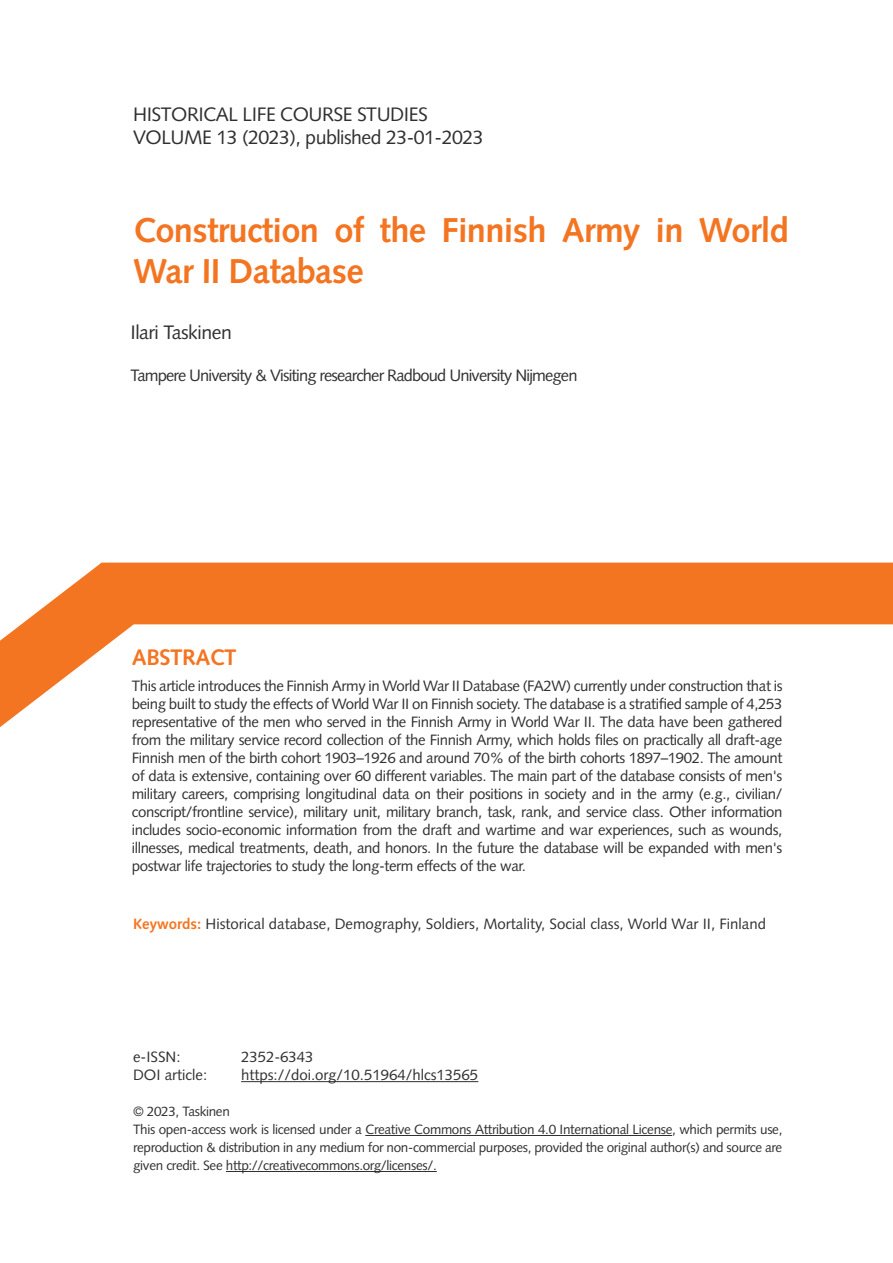
<style>
.page{position:relative;width:893px;height:1263px;background:#fff}
.page>*{position:absolute;margin:0;border:0;box-sizing:border-box;transform-origin:0 0}
.t1{font:700 34.5px/41.4px "Syntax LT Std";letter-spacing:-.02em;color:#f47521}
.t2{font:700 22.5px "Syntax LT Std";letter-spacing:-.025em;color:#f47521}
.t3{font:19.5px "Syntax LT Std";letter-spacing:-.025em;color:#312f30}
.t4{font:16.5px "Syntax LT Std";letter-spacing:-.05em;color:#312f30}
.No_Spacing{font:15px/18px "Syntax LT Std";color:#312f30;text-align:justify}
.t5{font:13.5px/18px "Syntax LT Std";letter-spacing:-.025em;color:#312f30;text-align:justify}
.s1{font-weight:700;color:#f47521}
</style>
<div class="page">
<svg style="left:0;top:563px;width:893px;height:164px"></svg>
<hr style="left:241px;top:1081px;width:237px;height:1px;background:#312f30">
<hr style="left:365px;top:1135px;width:307px;height:1px;background:#312f30">
<hr style="left:226px;top:1171px;width:211px;height:1px;background:#312f30">
<p class="t3" style="left:133px;top:103px;width:296px">HISTORICAL LIFE COURSE STUDIES</p>
<p class="t3" style="left:133px;top:126px;width:352px">VOLUME 13 (2023), published 23-01-2023</p>
<p class="t1" style="left:133px;top:210px;width:657px">Construction of the Finnish Army in World<br>War II Database</p>
<p class="t3" style="left:131px;top:320px;width:103px">Ilari Taskinen</p>
<p class="t4" style="left:131px;top:365px;width:448px">Tampere University &amp; Visiting researcher Radboud University Nijmegen</p>
<p class="t2" style="left:132px;top:644px;width:106px">ABSTRACT</p>
<p class="No_Spacing" style="left:132px;top:677px;width:652px">This article introduces the Finnish Army in World War II Database (FA2W) currently under construction that is being built to study the effects of World War II on Finnish society. The database is a stratified sample of 4,253 representative of the men who served in the Finnish Army in World War II. The data have been gathered from the military service record collection of the Finnish Army, which holds files on practically all draft-age Finnish men of the birth cohort 1903–1926 and around 70% of the birth cohorts 1897–1902. The amount of data is extensive, containing over 60 different variables. The main part of the database consists of men's military careers, comprising longitudinal data on their positions in society and in the army (e.g., civilian/ conscript/frontline service), military unit, military branch, task, rank, and service class. Other information includes socio-economic information from the draft and wartime and war experiences, such as wounds, illnesses, medical treatments, death, and honors. In the future the database will be expanded with men's postwar life trajectories to study the long-term effects of the war.</p>
<p class="No_Spacing" style="left:133px;top:915px;width:634px"><span class="s1">Keywords:</span> Historical database, Demography, Soldiers, Mortality, Social class, World War II, Finland</p>
<p class="No_Spacing" style="left:133px;top:1048px;width:49px">e-ISSN:</p>
<p class="No_Spacing" style="left:241px;top:1048px;width:74px">2352-6343</p>
<p class="No_Spacing" style="left:133px;top:1066px;width:76px">DOI article:</p>
<p class="No_Spacing" style="left:241px;top:1066px;width:239px">https://doi.org/10.51964/hlcs13565</p>
<p class="t5" style="left:133px;top:1102px;width:98px">© 2023, Taskinen</p>
<p class="t5" style="left:133px;top:1120px;width:651px">This open-access work is licensed under a Creative Commons Attribution 4.0 International License, which permits use, reproduction &amp; distribution in any medium for non-commercial purposes, provided the original author(s) and source are given credit. See http://creativecommons.org/licenses/.</p>
</div>
